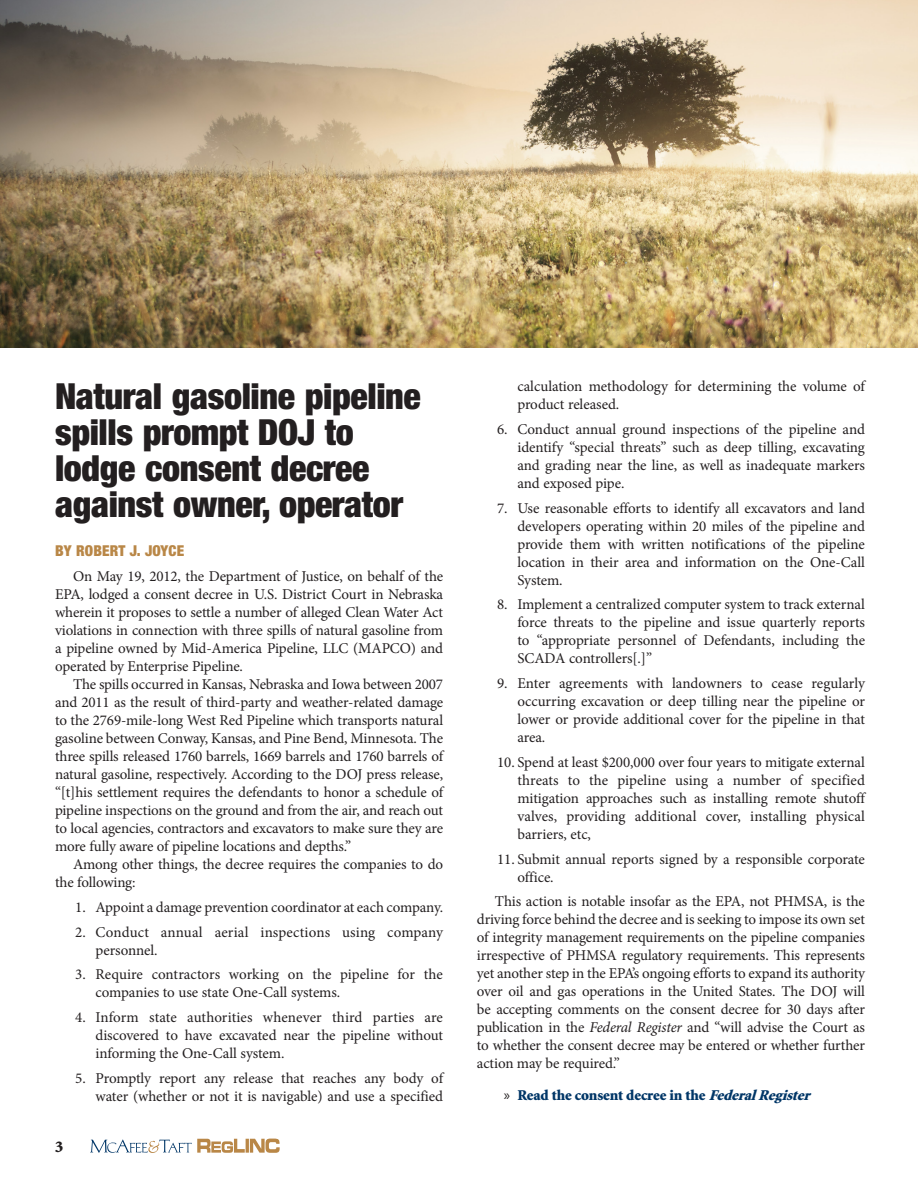
<style>
.page{position:relative;width:918px;height:1188px;background:#fff}
.page>*{position:absolute;margin:0;border:0;box-sizing:border-box;transform-origin:0 0}
.HEADLINE{font:900 condensed 36px/36px "Helvetica Neue";letter-spacing:-.01em;color:#231f20}
.t1{font:900 16.5px "Minion Std";color:#231f20}
.Numbered_Text{font:15px/18px "Minion Pro";letter-spacing:-.005em;color:#231f20;text-align:justify}
.Body_text{font:15px/18px "Minion Pro";letter-spacing:-.01em;color:#231f20;text-align:justify}
.New_bullets_2nd_leve{font:900 15px "Minion Std";letter-spacing:-.01em;color:#003667}
.Byline{font:900 condensed 15px "Helvetica Neue";letter-spacing:.01em;color:#b98747}
.s1{font-style:italic}
.s2{font-family:"Myriad Pro";font-weight:400;color:#231f20}
</style>
<div class="page">
<svg style="left:90px;top:1139px;width:190px;height:14px"></svg>
<img style="left:0;top:0;width:918px;height:348px">
<p class="HEADLINE" style="left:55px;top:378px;width:367px">Natural gasoline pipeline spills prompt DOJ to lodge consent decree against owner, operator</p>
<p class="Byline" style="left:55px;top:542px;width:131px">BY ROBERT J. JOYCE</p>
<p class="Body_text" style="left:55px;top:567px;width:390px;text-indent:18px">On May 19, 2012, the Department of Justice, on behalf of the EPA, lodged a consent decree in U.S. District Court in Nebraska wherein it proposes to settle a number of alleged Clean Water Act violations in connection with three spills of natural gasoline from a pipeline owned by Mid-America Pipeline, LLC (MAPCO) and operated by Enterprise Pipeline.</p>
<p class="Body_text" style="left:55px;top:675px;width:390px;text-indent:18px">The spills occurred in Kansas, Nebraska and Iowa between 2007 and 2011 as the result of third-party and weather-related damage to the 2769-mile-long West Red Pipeline which transports natural gasoline between Conway, Kansas, and Pine Bend, Minnesota. The three spills released 1760 barrels, 1669 barrels and 1760 barrels of natural gasoline, respectively. According to the DOJ press release, “[t]his settlement requires the defendants to honor a schedule of pipeline inspections on the ground and from the air, and reach out to local agencies, contractors and excavators to make sure they are more fully aware of pipeline locations and depths.”</p>
<p class="Body_text" style="left:55px;top:855px;width:390px;text-indent:18px">Among other things, the decree requires the companies to do the following:</p>
<p class="Numbered_Text" style="left:75px;top:898px;width:369px">1. Appoint a damage prevention coordinator at each company.</p>
<p class="Numbered_Text" style="left:96px;top:923px;width:349px;text-indent:-20px">2. Conduct annual aerial inspections using company personnel.</p>
<p class="Numbered_Text" style="left:96px;top:966px;width:349px;text-indent:-20px">3. Require contractors working on the pipeline for the companies to use state One-Call systems.</p>
<p class="Numbered_Text" style="left:96px;top:1008px;width:349px;text-indent:-20px">4. Inform state authorities whenever third parties are discovered to have excavated near the pipeline without informing the One-Call system.</p>
<p class="Numbered_Text" style="left:75px;top:1069px;width:369px;text-align:right">5. Promptly report any release that reaches any body of water (whether or not it is navigable) and use a specified</p>
<p class="t1" style="left:55px;top:1138px;width:10px">3</p>
<p class="Numbered_Text" style="left:517px;top:377px;width:349px">calculation methodology for determining the volume of product released.</p>
<p class="Numbered_Text" style="left:517px;top:420px;width:349px;text-indent:-20px">6. Conduct annual ground inspections of the pipeline and identify “special threats” such as deep tilling, excavating and grading near the line, as well as inadequate markers and exposed pipe.</p>
<p class="Numbered_Text" style="left:517px;top:499px;width:349px;text-indent:-20px">7. Use reasonable efforts to identify all excavators and land developers operating within 20 miles of the pipeline and provide them with written notifications of the pipeline location in their area and information on the One-Call System.</p>
<p class="Numbered_Text" style="left:517px;top:596px;width:349px;text-indent:-20px">8. Implement a centralized computer system to track external force threats to the pipeline and issue quarterly reports to “appropriate personnel of Defendants, including the SCADA controllers[.]”</p>
<p class="Numbered_Text" style="left:517px;top:674px;width:349px;text-indent:-20px">9. Enter agreements with landowners to cease regularly occurring excavation or deep tilling near the pipeline or lower or provide additional cover for the pipeline in that area.</p>
<p class="Numbered_Text" style="left:517px;top:753px;width:349px;text-indent:-20px">10. Spend at least $200,000 over four years to mitigate external threats to the pipeline using a number of specified mitigation approaches such as installing remote shutoff valves, providing additional cover, installing physical barriers, etc,</p>
<p class="Numbered_Text" style="left:517px;top:850px;width:349px;text-indent:-20px">11. Submit annual reports signed by a responsible corporate office.</p>
<p class="Body_text" style="left:477px;top:893px;width:390px;text-indent:18px">This action is notable insofar as the EPA, not PHMSA, is the driving force behind the decree and is seeking to impose its own set of integrity management requirements on the pipeline companies irrespective of PHMSA regulatory requirements. This represents yet another step in the EPA’s ongoing efforts to expand its authority over oil and gas operations in the United States. The DOJ will be accepting comments on the consent decree for 30 days after publication in the <span class="s1">Federal Register</span> and “will advise the Court as to whether the consent decree may be entered or whether further action may be required.”</p>
<p class="New_bullets_2nd_leve" style="left:504px;top:1087px;width:312px"><span class="s2">»</span> Read the consent decree in the <span class="s1">FederalRegister</span></p>
</div>
